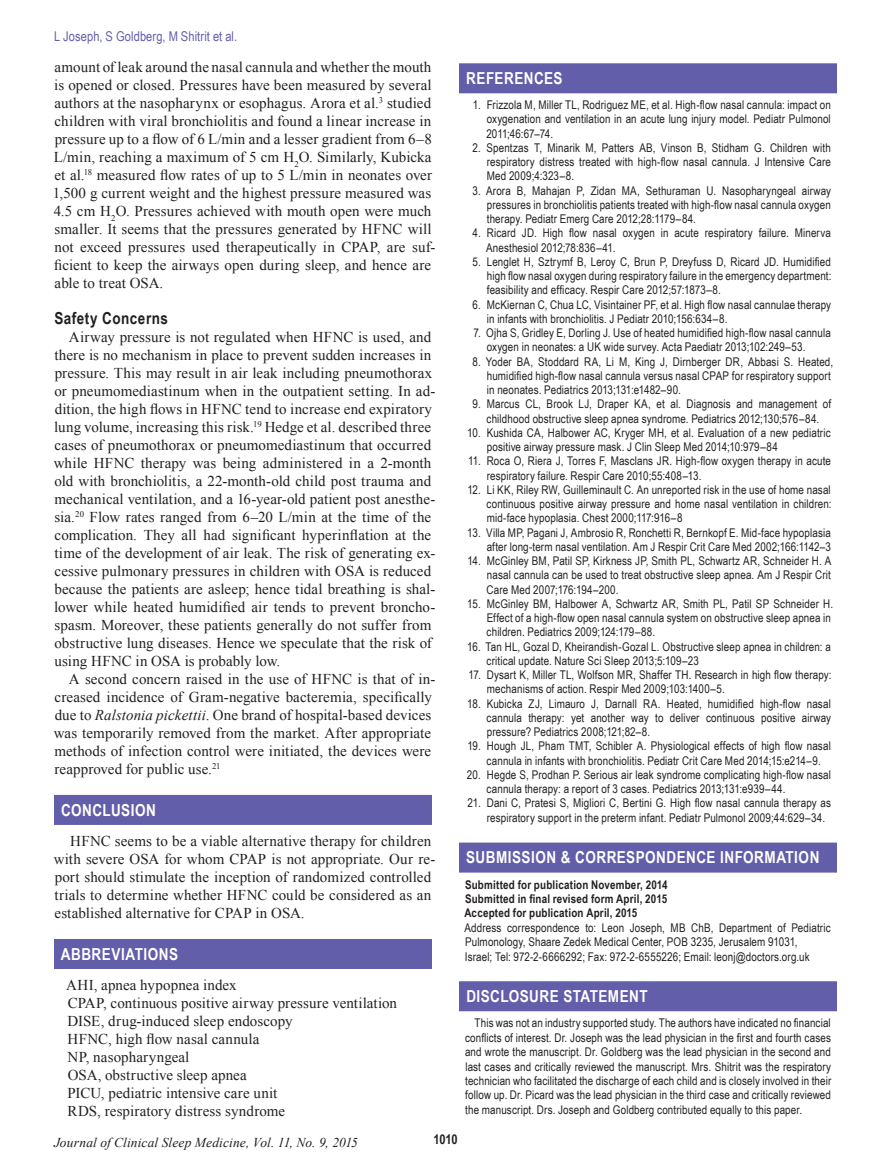
<style>
.page{position:relative;width:891px;height:1175px;background:#fff}
.page>*{position:absolute;margin:0;border:0;box-sizing:border-box;transform-origin:0 0}
.t1{font:700 16.5px "Arial Narrow";letter-spacing:.03em;color:#fff}
.t2{font:700 16.5px "Arial Narrow";letter-spacing:.03em;color:#231f20}
.t3{font:15px/18px "Times New Roman";letter-spacing:.005em;color:#231f20}
.t4{font:italic 13.5px "Times New Roman";letter-spacing:.005em;color:#231f20}
.t5{font:13.5px "Arial Narrow";letter-spacing:.01em;color:#625ea9}
.t6{font:700 13.5px "Arial Narrow";color:#231f20}
.t7{font:12px/14.2px "Arial Narrow";letter-spacing:.01em;color:#231f20}
.t8{font:700 12px/14.4px "Arial Narrow";letter-spacing:.015em;color:#231f20;text-align:justify}
.s1{font-style:italic}
</style>
<div class="page">
<div style="left:54px;top:795px;width:378px;height:30px;background:#625ea9"></div>
<div style="left:54px;top:939px;width:378px;height:30px;background:#625ea9"></div>
<div style="left:459px;top:63px;width:378px;height:30px;background:#625ea9"></div>
<div style="left:459px;top:842px;width:378px;height:30px;background:#625ea9"></div>
<div style="left:459px;top:981px;width:378px;height:30px;background:#625ea9"></div>
<p class="t5" style="left:54px;top:26px;width:185px">L Joseph, S Goldberg, M Shitrit et al.</p>
<p class="t3" style="left:53px;top:58px;width:384px">amount of leak around the nasal cannula and whether the mouth is opened or closed. Pressures have been measured by several authors at the nasopharynx or esophagus. Arora et al.<sup>3</sup> studied children with viral bronchiolitis and found a linear increase in pressure up to a flow of 6 L/min and a lesser gradient from 6–8<br>L/min, reaching a maximum of 5 cm H<sub>2</sub>O. Similarly, Kubicka et al.<sup>18</sup> measured flow rates of up to 5 L/min in neonates over 1,500 g current weight and the highest pressure measured was 4.5 cm H<sub>2</sub>O. Pressures achieved with mouth open were much smaller. It seems that the pressures generated by HFNC will not exceed pressures used therapeutically in CPAP, are suf&shy;ficient to keep the airways open during sleep, and hence are able to treat OSA.</p>
<h1 class="t2" style="left:54px;top:306px;width:115px">Safety Concerns</h1>
<p class="t3" style="left:54px;top:328px;width:383px;text-indent:15px">Airway pressure is not regulated when HFNC is used, and there is no mechanism in place to prevent sudden increases in pressure. This may result in air leak including pneumothorax or pneumomediastinum when in the outpatient setting. In ad&shy;dition, the high flows in HFNC tend to increase end expiratory lung volume, increasing this risk.<sup>19</sup> Hedge et al. described three cases of pneumothorax or pneumomediastinum that occurred while HFNC therapy was being administered in a 2-month old with bronchiolitis, a 22-month-old child post trauma and mechanical ventilation, and a 16-year-old patient post anesthe&shy;sia.<sup>20</sup> Flow rates ranged from 6–20 L/min at the time of the complication. They all had significant hyperinflation at the time of the development of air leak. The risk of generating ex&shy;cessive pulmonary pressures in children with OSA is reduced because the patients are asleep; hence tidal breathing is shal&shy;lower while heated humidified air tends to prevent broncho&shy;spasm. Moreover, these patients generally do not suffer from obstructive lung diseases. Hence we speculate that the risk of using HFNC in OSA is probably low.</p>
<p class="t3" style="left:54px;top:670px;width:383px;text-indent:15px">A second concern raised in the use of HFNC is that of in&shy;creased incidence of Gram-negative bacteremia, specifically due to <span class="s1">Ralstonia pickettii</span>. One brand of hospital-based devices was temporarily removed from the market. After appropriate methods of infection control were initiated, the devices were reapproved for public use.<sup>21</sup></p>
<h1 class="t1" style="left:61px;top:797px;width:96px">CONCLUSION</h1>
<p class="t3" style="left:54px;top:832px;width:383px;text-indent:16px">HFNC seems to be a viable alternative therapy for children with severe OSA for whom CPAP is not appropriate. Our re&shy;port should stimulate the inception of randomized controlled trials to determine whether HFNC could be considered as an established alternative for CPAP in OSA.</p>
<h1 class="t1" style="left:61px;top:941px;width:119px">ABBREVIATIONS</h1>
<p class="t3" style="left:66px;top:976px;width:332px">AHI, apnea hypopnea index<br>CPAP, continuous positive airway pressure ventilation DISE, drug-induced sleep endoscopy<br>HFNC, high flow nasal cannula<br>NP, nasopharyngeal<br>OSA, obstructive sleep apnea<br>PICU, pediatric intensive care unit<br>RDS, respiratory distress syndrome</p>
<h1 class="t1" style="left:466px;top:66px;width:98px">REFERENCES</h1>
<p class="t7" style="left:486px;top:97px;width:346px;text-align:justify;text-indent:-13px">1. Frizzola M, Miller TL, Rodriguez ME, et al. High-flow nasal cannula: impact on oxygenation and ventilation in an acute lung injury model. Pediatr Pulmonol 2011;46:67–74.</p>
<p class="t7" style="left:487px;top:140px;width:346px;text-align:justify;text-indent:-14px">2. Spentzas T, Minarik M, Patters AB, Vinson B, Stidham G. Children with respiratory distress treated with high-flow nasal cannula. J Intensive Care Med 2009;4:323–8.</p>
<p class="t7" style="left:487px;top:183px;width:346px;text-align:justify;text-indent:-14px">3. Arora B, Mahajan P, Zidan MA, Sethuraman U. Nasopharyngeal airway pressures in bronchiolitis patients treated with high-flow nasal cannula oxygen therapy. Pediatr Emerg Care 2012;28:1179–84.</p>
<p class="t7" style="left:486px;top:226px;width:346px;text-indent:-13px">4. Ricard JD. High flow nasal oxygen in acute respiratory failure. Minerva<br>Anesthesiol 2012;78:836–41.</p>
<p class="t7" style="left:487px;top:254px;width:346px;text-align:justify;text-indent:-14px">5. Lenglet H, Sztrymf B, Leroy C, Brun P, Dreyfuss D, Ricard JD. Humidified high flow nasal oxygen during respiratory failure in the emergency department: feasibility and efficacy. Respir Care 2012;57:1873–8.</p>
<p class="t7" style="left:487px;top:297px;width:346px;text-indent:-14px">6. McKiernan C, Chua LC, Visintainer PF, et al. High flow nasal cannulae therapy in infants with bronchiolitis. J Pediatr 2010;156:634–8.</p>
<p class="t7" style="left:487px;top:325px;width:346px;text-indent:-13px">7. Ojha S, Gridley E, Dorling J. Use of heated humidified high-flow nasal cannula oxygen in neonates: a UK wide survey. Acta Paediatr 2013;102:249–53.</p>
<p class="t7" style="left:487px;top:354px;width:348px;text-indent:-14px">8. Yoder BA, Stoddard RA, Li M, King J, Dirnberger DR, Abbasi S. Heated, humidified high-flow nasal cannula versus nasal CPAP for respiratory support in neonates. Pediatrics 2013;131:e1482–90.</p>
<p class="t7" style="left:473px;top:396px;width:360px;text-align:center">9. Marcus CL, Brook LJ, Draper KA, et al. Diagnosis and management of childhood obstructive sleep apnea syndrome. Pediatrics 2012;130;576–84.</p>
<p class="t7" style="left:487px;top:425px;width:345px;text-indent:-20px">10. Kushida CA, Halbower AC, Kryger MH, et al. Evaluation of a new pediatric positive airway pressure mask. J Clin Sleep Med 2014;10:979–84</p>
<p class="t7" style="left:487px;top:453px;width:346px;text-indent:-19px">11. Roca O, Riera J, Torres F, Masclans JR. High-flow oxygen therapy in acute respiratory failure. Respir Care 2010;55:408–13.</p>
<p class="t7" style="left:487px;top:482px;width:346px;text-align:justify;text-indent:-19px">12. Li KK, Riley RW, Guilleminault C. An unreported risk in the use of home nasal continuous positive airway pressure and home nasal ventilation in children: mid-face hypoplasia. Chest 2000;117:916–8</p>
<p class="t7" style="left:467px;top:525px;width:365px;text-align:right">13. Villa MP, Pagani J, Ambrosio R, Ronchetti R, Bernkopf E. Mid-face hypoplasia after long-term nasal ventilation. Am J Respir Crit Care Med 2002;166:1142–3</p>
<p class="t7" style="left:487px;top:553px;width:346px;text-align:justify;text-indent:-19px">14. McGinley BM, Patil SP, Kirkness JP, Smith PL, Schwartz AR, Schneider H. A nasal cannula can be used to treat obstructive sleep apnea. Am J Respir Crit Care Med 2007;176:194–200.</p>
<p class="t7" style="left:487px;top:596px;width:348px;text-indent:-19px">15. McGinley BM, Halbower A, Schwartz AR, Smith PL, Patil SP Schneider H.<br>Effect of a high-flow open nasal cannula system on obstructive sleep apnea in children. Pediatrics 2009;124:179–88.</p>
<p class="t7" style="left:487px;top:639px;width:346px;text-indent:-19px">16. Tan HL, Gozal D, Kheirandish-Gozal L. Obstructive sleep apnea in children: a critical update. Nature Sci Sleep 2013;5:109–23</p>
<p class="t7" style="left:487px;top:667px;width:346px;text-indent:-18px">17. Dysart K, Miller TL, Wolfson MR, Shaffer TH. Research in high flow therapy: mechanisms of action. Respir Med 2009;103:1400–5.</p>
<p class="t7" style="left:487px;top:696px;width:346px;text-align:justify;text-indent:-19px">18. Kubicka ZJ, Limauro J, Darnall RA. Heated, humidified high-flow nasal cannula therapy: yet another way to deliver continuous positive airway pressure? Pediatrics 2008;121;82–8.</p>
<p class="t7" style="left:487px;top:738px;width:346px;text-indent:-19px">19. Hough JL, Pham TMT, Schibler A. Physiological effects of high flow nasal cannula in infants with bronchiolitis. Pediatr Crit Care Med 2014;15:e214–9.</p>
<p class="t7" style="left:487px;top:767px;width:346px;text-indent:-20px">20. Hegde S, Prodhan P. Serious air leak syndrome complicating high-flow nasal cannula therapy: a report of 3 cases. Pediatrics 2013;131:e939–44.</p>
<p class="t7" style="left:487px;top:795px;width:346px;text-indent:-19px">21. Dani C, Pratesi S, Migliori C, Bertini G. High flow nasal cannula therapy as respiratory support in the preterm infant. Pediatr Pulmonol 2009;44:629–34.</p>
<h1 class="t1" style="left:466px;top:845px;width:355px">SUBMISSION &amp; CORRESPONDENCE INFORMATION</h1>
<p class="t8" style="left:464px;top:876px;width:205px">Submitted for publication November, 2014<br>Submitted in final revised form April, 2015<br>Accepted for publication April, 2015</p>
<p class="t7" style="left:464px;top:920px;width:368px">Address correspondence to: Leon Joseph, MB ChB, Department of Pediatric<br>Pulmonology, Shaare Zedek Medical Center, POB 3235, Jerusalem 91031,<br>Israel; Tel: 972-2-6666292; Fax: 972-2-6555226; Email: leonj@doctors.org.uk</p>
<h1 class="t1" style="left:466px;top:983px;width:183px">DISCLOSURE STATEMENT</h1>
<p class="t7" style="left:465px;top:1015px;width:368px;text-align:justify;text-indent:10px">This was not an industry supported study. The authors have indicated no financial conflicts of interest. Dr. Joseph was the lead physician in the first and fourth cases and wrote the manuscript. Dr. Goldberg was the lead physician in the second and last cases and critically reviewed the manuscript. Mrs. Shitrit was the respiratory technician who facilitated the discharge of each child and is closely involved in their follow up. Dr. Picard was the lead physician in the third case and critically reviewed the manuscript. Drs. Joseph and Goldberg contributed equally to this paper.</p>
<p class="t4" style="left:54px;top:1133px;width:306px">Journal of Clinical Sleep Medicine, Vol. 11, No. 9, 2015</p>
<p class="t6" style="left:433px;top:1129px;width:26px">1010</p>
</div>
